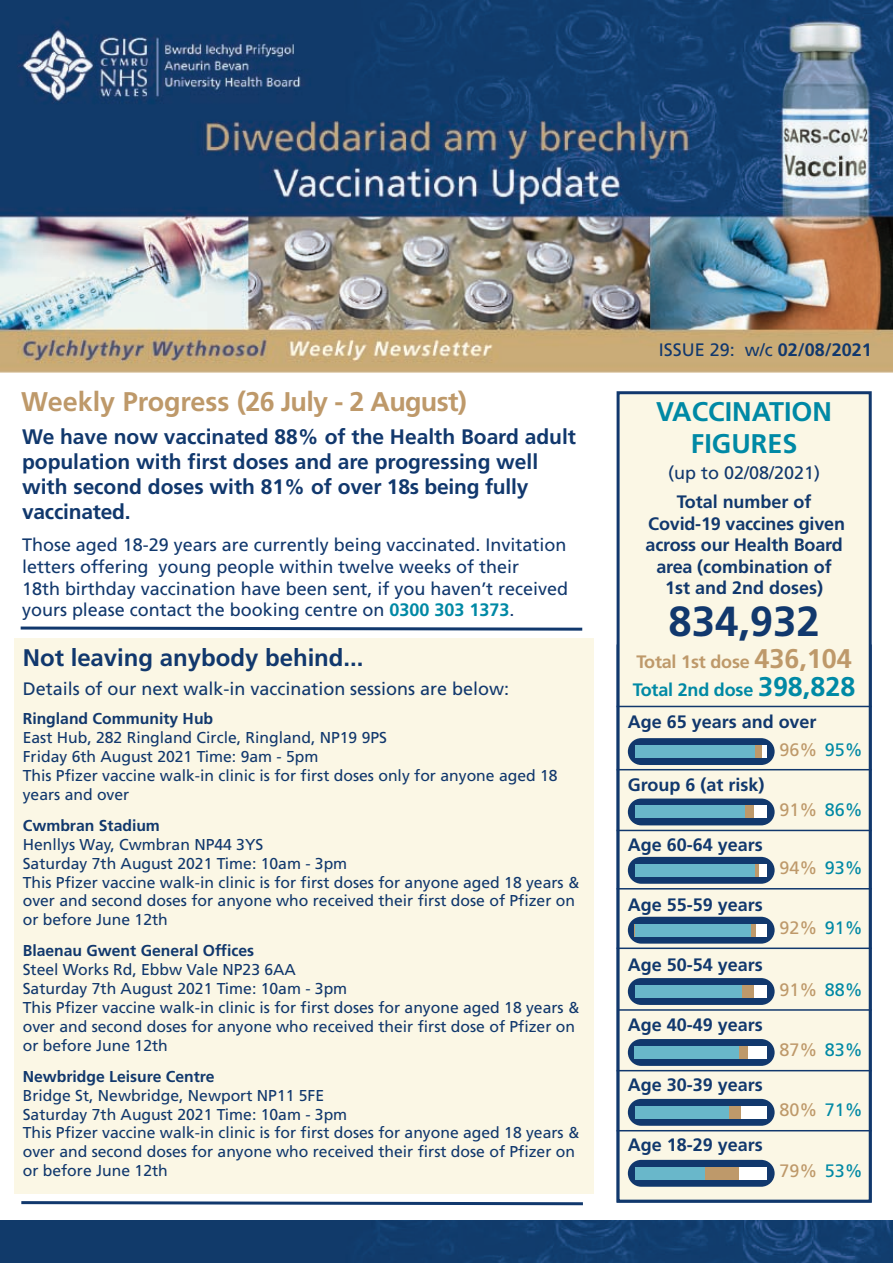
<style>
.page{position:relative;width:893px;height:1263px;background:#fff}
.page>*{position:absolute;margin:0;border:0;box-sizing:border-box;transform-origin:0 0}
.t1{font:700 42px "Frutiger";color:#11386d}
.t2{font:700 27px "Frutiger";letter-spacing:-.02em;color:#be996a}
.t3{font:700 27px/32.4px "Frutiger";color:#0089a5;text-align:center}
.t4{font:700 24px "Frutiger";color:#11386d}
.t5{font:700 21px/25.2px "Frutiger";color:#11386d}
.t6{font:18px/21.6px "Frutiger";color:#11386d}
.t7{font:700 18px/21.6px "Frutiger";color:#11386d;text-align:center}
.t8{font:18px "Frutiger";color:#be996a}
.t9{font:700 18px/28.5px "Frutiger";letter-spacing:-.01em;color:#be996a}
.t10{font:15.75px/18.9px "Frutiger";color:#11386d}
.t11{font:700 15.75px "Frutiger";color:#11386d}
.s1{font-weight:700;color:#0089a5}
.s2{font-weight:700}
.s3{font-size:27px}
.s4{color:#0089a5}
.s5{font-size:27px;color:#0089a5}
</style>
<div class="page">
<img style="left:0;top:0;width:893px;height:373px">
<img style="left:0;top:1220px;width:893px;height:43px">
<div style="left:620px;top:394px;width:249px;height:805px;background:#fbf7e5"></div>
<div style="left:617px;top:391px;width:255px;height:811px;border:3px solid #11386d"></div>
<hr style="left:617px;top:769px;width:255px;height:1px;background:#11386d">
<hr style="left:617px;top:706px;width:255px;height:1px;background:#11386d">
<hr style="left:617px;top:888px;width:255px;height:1px;background:#11386d">
<hr style="left:617px;top:947px;width:255px;height:2px;background:#11386d">
<hr style="left:618px;top:1009px;width:254px;height:2px;background:#11386d">
<hr style="left:617px;top:1070px;width:255px;height:1px;background:#11386d">
<hr style="left:617px;top:1130px;width:255px;height:1px;background:#11386d">
<hr style="left:617px;top:830px;width:255px;height:1px;background:#11386d">
<div style="left:628px;top:738px;width:147px;height:27px;background:#11386d;border-radius:13px"></div>
<svg style="left:761px;top:745px;width:6px;height:13px"></svg>
<div style="left:635px;top:745px;width:126px;height:13px;background:#be996a"></div>
<div style="left:635px;top:745px;width:120px;height:13px;background:#69b7ca"></div>
<div style="left:628px;top:798px;width:147px;height:27px;background:#11386d;border-radius:13px"></div>
<div style="left:635px;top:805px;width:132px;height:13px;background:#fff"></div>
<div style="left:635px;top:805px;width:118px;height:13px;background:#be996a"></div>
<div style="left:635px;top:805px;width:109px;height:13px;background:#69b7ca"></div>
<div style="left:628px;top:857px;width:147px;height:27px;background:#11386d;border-radius:13px"></div>
<div style="left:635px;top:864px;width:132px;height:12px;background:#fff"></div>
<div style="left:635px;top:864px;width:124px;height:12px;background:#be996a"></div>
<div style="left:635px;top:864px;width:120px;height:12px;background:#69b7ca"></div>
<div style="left:628px;top:917px;width:147px;height:27px;background:#11386d;border-radius:13px"></div>
<div style="left:635px;top:924px;width:132px;height:12px;background:#fff"></div>
<svg style="left:750px;top:924px;width:6px;height:12px"></svg>
<div style="left:635px;top:924px;width:115px;height:12px;background:#69b7ca"></div>
<div style="left:628px;top:978px;width:147px;height:27px;background:#11386d;border-radius:13px"></div>
<div style="left:635px;top:985px;width:132px;height:13px;background:#fff"></div>
<div style="left:635px;top:985px;width:118px;height:13px;background:#be996a"></div>
<div style="left:635px;top:985px;width:107px;height:13px;background:#69b7ca"></div>
<div style="left:628px;top:1039px;width:147px;height:27px;background:#11386d;border-radius:13px"></div>
<div style="left:635px;top:1046px;width:132px;height:13px;background:#fff"></div>
<div style="left:635px;top:1046px;width:113px;height:13px;background:#be996a"></div>
<div style="left:635px;top:1046px;width:104px;height:13px;background:#69b7ca"></div>
<div style="left:628px;top:1099px;width:147px;height:27px;background:#11386d;border-radius:13px"></div>
<div style="left:635px;top:1106px;width:132px;height:12px;background:#fff"></div>
<div style="left:635px;top:1106px;width:105px;height:12px;background:#be996a"></div>
<div style="left:635px;top:1106px;width:93px;height:12px;background:#69b7ca"></div>
<div style="left:628px;top:1160px;width:147px;height:27px;background:#11386d;border-radius:13px"></div>
<div style="left:635px;top:1167px;width:132px;height:12px;background:#fff"></div>
<div style="left:635px;top:1167px;width:104px;height:12px;background:#be996a"></div>
<div style="left:635px;top:1167px;width:70px;height:12px;background:#69b7ca"></div>
<svg style="left:20px;top:626px;width:563px;height:5px"></svg>
<svg style="left:21px;top:1201px;width:562px;height:5px"></svg>
<div style="left:15px;top:638px;width:579px;height:555px;background:#fbf7e5"></div>
<h2 class="t2" style="left:21px;top:391px;width:447px">Weekly Progress (26 July - 2 August)</h2>
<h3 class="t5" style="left:22px;top:425px;width:555px">We have now vaccinated 88% of the Health Board adult population with first doses and are progressing well with second doses with 81% of over 18s being fully vaccinated.</h3>
<p class="t6" style="left:22px;top:536px;width:547px">Those aged 18-29 years are currently being vaccinated. Invitation letters offering young people within twelve weeks of their<br>18th birthday vaccination have been sent, if you haven’t received yours please contact the booking centre on <span class="s1">0300 303 1373</span>.</p>
<h3 class="t4" style="left:23px;top:648px;width:342px">Not leaving anybody behind...</h3>
<p class="t6" style="left:23px;top:680px;width:488px">Details of our next walk-in vaccination sessions are below:</p>
<p class="t11" style="left:23px;top:712px;width:192px">Ringland Community Hub</p>
<p class="t10" style="left:23px;top:729px;width:536px">East Hub, 282 Ringland Circle, Ringland, NP19 9PS<br>Friday 6th August 2021 Time: 9am - 5pm<br>This Pfizer vaccine walk-in clinic is for first doses only for anyone aged 18 years and over</p>
<p class="t11" style="left:23px;top:819px;width:139px">Cwmbran Stadium</p>
<p class="t10" style="left:23px;top:836px;width:558px">Henllys Way, Cwmbran NP44 3YS<br>Saturday 7th August 2021 Time: 10am - 3pm<br>This Pfizer vaccine walk-in clinic is for first doses for anyone aged 18 years &amp; over and second doses for anyone who received their first dose of Pfizer on or before June 12th</p>
<p class="t11" style="left:23px;top:944px;width:233px">Blaenau Gwent General Offices</p>
<p class="t10" style="left:23px;top:961px;width:558px">Steel Works Rd, Ebbw Vale NP23 6AA<br>Saturday 7th August 2021 Time: 10am - 3pm<br>This Pfizer vaccine walk-in clinic is for first doses for anyone aged 18 years &amp; over and second doses for anyone who received their first dose of Pfizer on or before June 12th</p>
<p class="t11" style="left:23px;top:1070px;width:193px">Newbridge Leisure Centre</p>
<p class="t10" style="left:23px;top:1087px;width:558px">Bridge St, Newbridge, Newport NP11 5FE<br>Saturday 7th August 2021 Time: 10am - 3pm<br>This Pfizer vaccine walk-in clinic is for first doses for anyone aged 18 years &amp; over and second doses for anyone who received their first dose of Pfizer on or before June 12th</p>
<p class="t6" style="left:659px;top:341px;width:214px">ISSUE 29: w/c <span class="s2">02/08/2021</span></p>
<h2 class="t3" style="left:656px;top:397px;width:177px">VACCINATION<br>FIGURES</h2>
<p class="t6" style="left:668px;top:463px;width:153px">(up to 02/08/2021)</p>
<p class="t7" style="left:646px;top:492px;width:201px">Total number of<br>Covid-19 vaccines given across our Health Board area (combination of<br>1st and 2nd doses)</p>
<h1 class="t1" style="left:668px;top:605px;width:153px">834,932</h1>
<p class="t9" style="left:633px;top:649px;width:224px">Total 1st dose <span class="s3">436,104<br></span><span class="s4">Total 2nd dose</span> <span class="s5">398,828</span></p>
<p class="t7" style="left:628px;top:712px;width:190px">Age 65 years and over</p>
<p class="t7" style="left:628px;top:775px;width:138px">Group 6 (at risk)</p>
<p class="t7" style="left:628px;top:835px;width:136px">Age 60-64 years</p>
<p class="t7" style="left:628px;top:895px;width:136px">Age 55-59 years</p>
<p class="t7" style="left:628px;top:955px;width:136px">Age 50-54 years</p>
<p class="t7" style="left:628px;top:1015px;width:136px">Age 40-49 years</p>
<p class="t7" style="left:628px;top:1075px;width:136px">Age 30-39 years</p>
<p class="t7" style="left:628px;top:1135px;width:136px">Age 18-29 years</p>
<p class="t8" style="left:779px;top:742px;width:85px">96% <span class="s4">95%</span></p>
<p class="t8" style="left:779px;top:802px;width:85px">91% <span class="s4">86%</span></p>
<p class="t8" style="left:779px;top:861px;width:85px">94% <span class="s4">93%</span></p>
<p class="t8" style="left:779px;top:921px;width:85px">92% <span class="s4">91%</span></p>
<p class="t8" style="left:779px;top:982px;width:85px">91% <span class="s4">88%</span></p>
<p class="t8" style="left:779px;top:1043px;width:85px">87% <span class="s4">83%</span></p>
<p class="t8" style="left:779px;top:1103px;width:85px">80% <span class="s4">71%</span></p>
<p class="t8" style="left:779px;top:1164px;width:85px">79% <span class="s4">53%</span></p>
</div>
